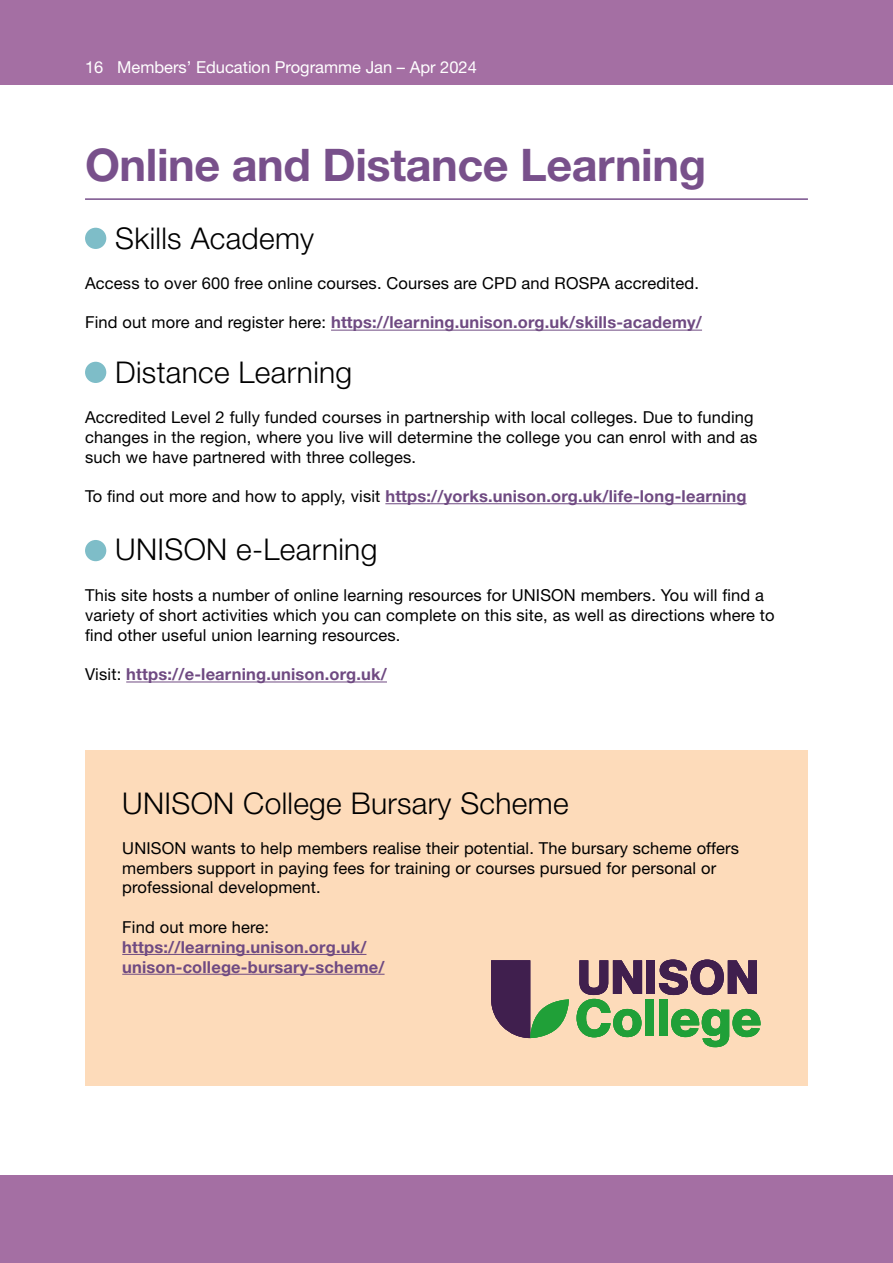
<style>
.page{position:relative;width:893px;height:1263px;background:#fff}
.page>*{position:absolute;margin:0;border:0;box-sizing:border-box;transform-origin:0 0}
.t1{font:700 45px "Helvetica Neue LT Std";letter-spacing:-.01em;color:#78508b}
.t2{font:300 30px "Helvetica Neue LT Std";letter-spacing:.01em;color:#000}
.t3{font:16.5px/19.8px "Helvetica Neue LT Std";letter-spacing:.01em;color:#000}
.t4{font:700 16.5px/19.8px "Helvetica Neue LT Std";letter-spacing:.01em;color:#6f4a82}
.t5{font:16.5px "Helvetica Neue LT Std";color:#fff}
.s1{font-weight:400;color:#000}
</style>
<div class="page">
<div style="left:0;top:0;width:893px;height:85px;background:#a46fa3"></div>
<div style="left:0;top:1176px;width:893px;height:87px;background:#a46fa3"></div>
<hr style="left:85px;top:198px;width:723px;height:2px;background:#78508b">
<hr style="left:331px;top:330px;width:371px;height:1px;background:#6f4a82">
<hr style="left:385px;top:503px;width:362px;height:1px;background:#6f4a82">
<hr style="left:126px;top:681px;width:261px;height:1px;background:#6f4a82">
<div style="left:85px;top:228px;width:21px;height:21px;background:#7ebdc8;border-radius:50%"></div>
<div style="left:85px;top:362px;width:21px;height:21px;background:#7ebdc8;border-radius:50%"></div>
<div style="left:85px;top:540px;width:21px;height:21px;background:#7ebdc8;border-radius:50%"></div>
<div style="left:85px;top:750px;width:723px;height:336px;background:#fddbba"></div>
<hr style="left:122px;top:954px;width:244px;height:1px;background:#6f4a82">
<hr style="left:122px;top:974px;width:263px;height:1px;background:#6f4a82">
<svg style="left:491px;top:960px;width:78px;height:78px"></svg>
<div style="left:645px;top:1000px;width:9px;height:36px;background:#20a038"></div>
<div style="left:659px;top:1000px;width:9px;height:36px;background:#20a038"></div>
<svg style="left:671px;top:1009px;width:89px;height:38px"></svg>
<svg style="left:577px;top:960px;width:65px;height:77px"></svg>
<div style="left:646px;top:960px;width:9px;height:34px;background:#401f4e"></div>
<svg style="left:659px;top:959px;width:98px;height:36px"></svg>
<p class="t5" style="left:85px;top:58px;width:393px">16 Members’ Education Programme Jan – Apr 2024</p>
<h1 class="t1" style="left:85px;top:137px;width:623px">Online and Distance Learning</h1>
<h2 class="t2" style="left:115px;top:220px;width:200px">Skills Academy</h2>
<p class="t3" style="left:85px;top:273px;width:615px">Access to over 600 free online courses. Courses are CPD and ROSPA accredited.</p>
<p class="t4" style="left:85px;top:312px;width:618px"><span class="s1">Find out more and register here:</span> https://learning.unison.org.uk/skills-academy/</p>
<h2 class="t2" style="left:115px;top:354px;width:239px">Distance Learning</h2>
<p class="t3" style="left:85px;top:407px;width:674px">Accredited Level 2 fully funded courses in partnership with local colleges. Due to funding changes in the region, where you live will determine the college you can enrol with and as such we have partnered with three colleges.</p>
<p class="t4" style="left:85px;top:486px;width:663px"><span class="s1">To find out more and how to apply, visit</span> https://yorks.unison.org.uk/life-long-learning</p>
<h2 class="t2" style="left:115px;top:531px;width:264px">UNISON e-Learning</h2>
<p class="t3" style="left:85px;top:585px;width:691px">This site hosts a number of online learning resources for UNISON members. You will find a variety of short activities which you can complete on this site, as well as directions where to find other useful union learning resources.</p>
<p class="t4" style="left:85px;top:664px;width:303px"><span class="s1">Visit:</span> https://e-learning.unison.org.uk/</p>
<h2 class="t2" style="left:122px;top:785px;width:448px">UNISON College Bursary Scheme</h2>
<p class="t3" style="left:122px;top:838px;width:618px">UNISON wants to help members realise their potential. The bursary scheme offers members support in paying fees for training or courses pursued for personal or professional development.</p>
<p class="t3" style="left:122px;top:917px;width:148px">Find out more here:</p>
<p class="t4" style="left:122px;top:937px;width:264px">https://learning.unison.org.uk/ unison-college-bursary-scheme/</p>
</div>
